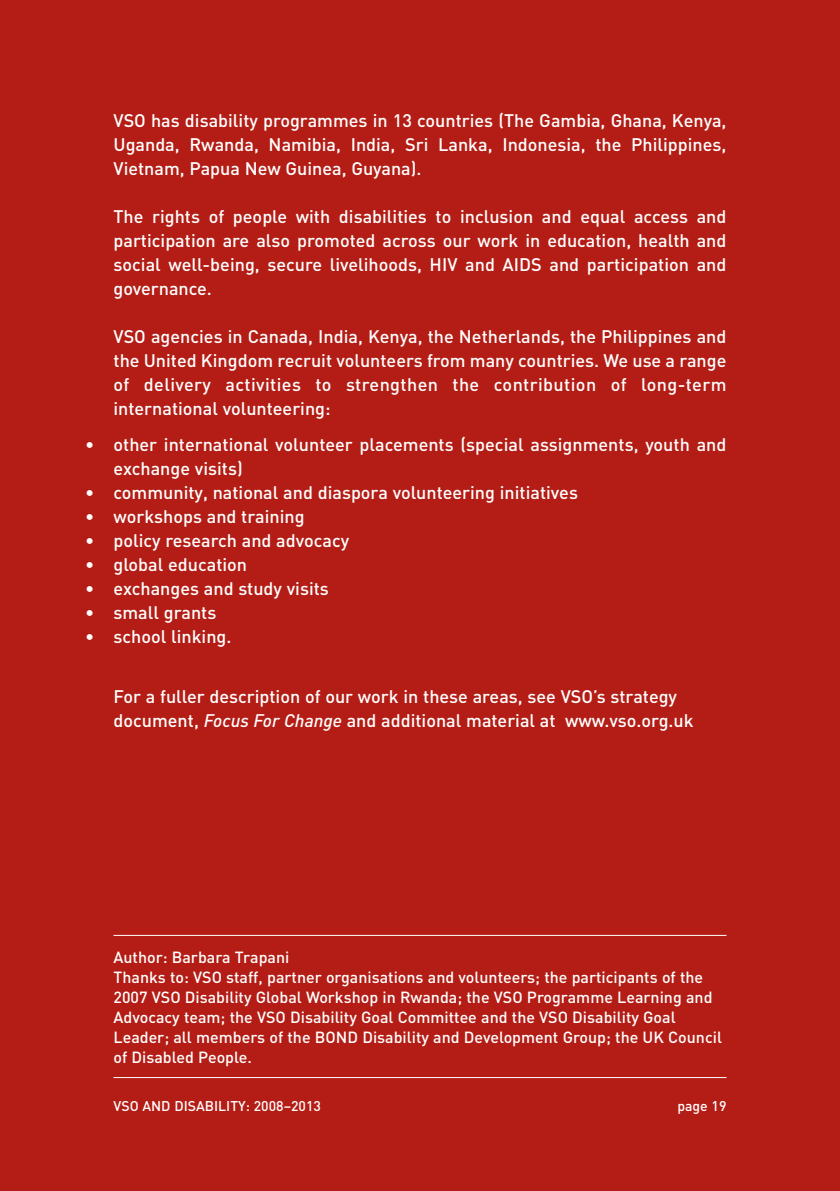
<style>
.page{position:relative;width:840px;height:1191px;background:#fff}
.page>*{position:absolute;margin:0;border:0;box-sizing:border-box;transform-origin:0 0}
.t1{font:500 18px/24px "DIN";color:#fff;text-align:justify}
.t2{font:500 16px/20px "DIN";color:#fff}
.t3{font:500 14px "DIN";color:#fff}
.s1{font-style:italic}
</style>
<div class="page">
<div style="left:0;top:0;width:839px;height:1191px;background:#b41d15"></div>
<hr style="left:113px;top:1077px;width:613px;height:1px;background:#fff">
<hr style="left:113px;top:935px;width:613px;height:1px;background:#fff">
<p class="t1" style="left:113px;top:111px;width:614px">VSO has disability programmes in 13 countries (The Gambia, Ghana, Kenya, Uganda, Rwanda, Namibia, India, Sri Lanka, Indonesia, the Philippines, Vietnam, Papua New Guinea, Guyana).</p>
<p class="t1" style="left:113px;top:207px;width:614px">The rights of people with disabilities to inclusion and equal access and participation are also promoted across our work in education, health and social well-being, secure livelihoods, HIV and AIDS and participation and governance.</p>
<p class="t1" style="left:113px;top:327px;width:614px">VSO agencies in Canada, India, Kenya, the Netherlands, the Philippines and the United Kingdom recruit volunteers from many countries. We use a range of delivery activities to strengthen the contribution of long-term international volunteering:</p>
<p class="t1" style="left:113px;top:435px;width:614px;text-indent:-28px">• other international volunteer placements (special assignments, youth and exchange visits)</p>
<p class="t1" style="left:85px;top:483px;width:494px">• community, national and diaspora volunteering initiatives</p>
<p class="t1" style="left:85px;top:507px;width:221px">• workshops and training</p>
<p class="t1" style="left:85px;top:531px;width:265px">• policy research and advocacy</p>
<p class="t1" style="left:85px;top:555px;width:163px">• global education</p>
<p class="t1" style="left:85px;top:579px;width:245px">• exchanges and study visits</p>
<p class="t1" style="left:85px;top:603px;width:133px">• small grants</p>
<p class="t1" style="left:85px;top:627px;width:148px">• school linking.</p>
<p class="t1" style="left:113px;top:687px;width:581px">For a fuller description of our work in these areas, see VSO’s strategy document, <span class="s1">Focus For Change</span> and additional material at www.vso.org.uk</p>
<p class="t2" style="left:113px;top:949px;width:609px">Author: Barbara Trapani<br>Thanks to: VSO staff, partner organisations and volunteers; the participants of the 2007 VSO Disability Global Workshop in Rwanda; the VSO Programme Learning and Advocacy team; the VSO Disability Goal Committee and the VSO Disability Goal Leader; all members of the BOND Disability and Development Group; the UK Council of Disabled People.</p>
<p class="t3" style="left:113px;top:1101px;width:209px">VSO AND DISABILITY: 2008–2013</p>
<p class="t3" style="left:677px;top:1101px;width:51px">page 19</p>
</div>
